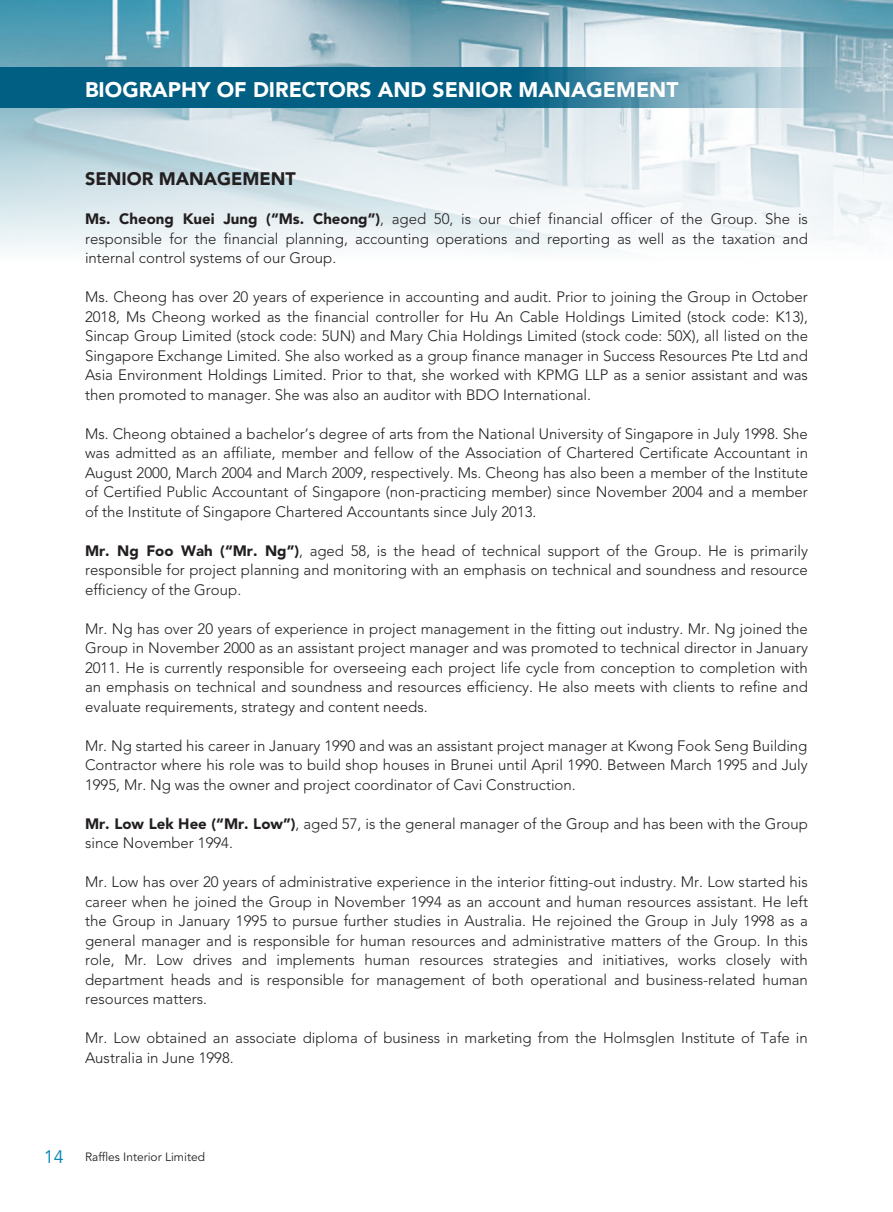
<style>
.page{position:relative;width:893px;height:1212px;background:#fff}
.page>*{position:absolute;margin:0;border:0;box-sizing:border-box;transform-origin:0 0}
.t1{font:900 21px "Avenir LT Std";color:#fff}
.t2{font:900 18px "Avenir LT Std";color:#231f20}
.t3{font:300 15px/19.5px "Avenir LT Std";color:#231f20;text-align:justify}
.t4{font:12px "Avenir LT Std";color:#231f20}
.s1{font-weight:900}
.s2{font-size:18px;color:#0083b6}
</style>
<div class="page">
<img style="left:0;top:0;width:892px;height:250px">
<svg style="left:0;top:67px;width:889px;height:40px;background:#307c99"></svg>
<h1 class="t1" style="left:85px;top:77px;width:595px">BIOGRAPHY OF DIRECTORS AND SENIOR MANAGEMENT</h1>
<p class="t2" style="left:85px;top:168px;width:212px">SENIOR MANAGEMENT</p>
<p class="t3" style="left:85px;top:209px;width:724px"><span class="s1">Ms. Cheong Kuei Jung (“Ms. Cheong”)</span>, aged 50, is our chief financial officer of the Group. She is responsible for the financial planning, accounting operations and reporting as well as the taxation and internal control systems of our Group.</p>
<p class="t3" style="left:85px;top:287px;width:724px">Ms. Cheong has over 20 years of experience in accounting and audit. Prior to joining the Group in October 2018, Ms Cheong worked as the financial controller for Hu An Cable Holdings Limited (stock code: K13), Sincap Group Limited (stock code: 5UN) and Mary Chia Holdings Limited (stock code: 50X), all listed on the Singapore Exchange Limited. She also worked as a group finance manager in Success Resources Pte Ltd and Asia Environment Holdings Limited. Prior to that, she worked with KPMG LLP as a senior assistant and was then promoted to manager. She was also an auditor with BDO International.</p>
<p class="t3" style="left:85px;top:424px;width:724px">Ms. Cheong obtained a bachelor’s degree of arts from the National University of Singapore in July 1998. She was admitted as an affiliate, member and fellow of the Association of Chartered Certificate Accountant in August 2000, March 2004 and March 2009, respectively. Ms. Cheong has also been a member of the Institute of Certified Public Accountant of Singapore (non-practicing member) since November 2004 and a member of the Institute of Singapore Chartered Accountants since July 2013.</p>
<p class="t3" style="left:85px;top:541px;width:724px"><span class="s1">Mr. Ng Foo Wah (“Mr. Ng”)</span>, aged 58, is the head of technical support of the Group. He is primarily responsible for project planning and monitoring with an emphasis on technical and soundness and resource efficiency of the Group.</p>
<p class="t3" style="left:85px;top:619px;width:724px">Mr. Ng has over 20 years of experience in project management in the fitting out industry. Mr. Ng joined the Group in November 2000 as an assistant project manager and was promoted to technical director in January 2011. He is currently responsible for overseeing each project life cycle from conception to completion with an emphasis on technical and soundness and resources efficiency. He also meets with clients to refine and evaluate requirements, strategy and content needs.</p>
<p class="t3" style="left:85px;top:736px;width:724px">Mr. Ng started his career in January 1990 and was an assistant project manager at Kwong Fook Seng Building Contractor where his role was to build shop houses in Brunei until April 1990. Between March 1995 and July 1995, Mr. Ng was the owner and project coordinator of Cavi Construction.</p>
<p class="t3" style="left:85px;top:814px;width:724px"><span class="s1">Mr. Low Lek Hee (“Mr. Low”)</span>, aged 57, is the general manager of the Group and has been with the Group since November 1994.</p>
<p class="t3" style="left:85px;top:872px;width:724px">Mr. Low has over 20 years of administrative experience in the interior fitting-out industry. Mr. Low started his career when he joined the Group in November 1994 as an account and human resources assistant. He left the Group in January 1995 to pursue further studies in Australia. He rejoined the Group in July 1998 as a general manager and is responsible for human resources and administrative matters of the Group. In this role, Mr. Low drives and implements human resources strategies and initiatives, works closely with department heads and is responsible for management of both operational and business-related human resources matters.</p>
<p class="t3" style="left:85px;top:1028px;width:724px">Mr. Low obtained an associate diploma of business in marketing from the Holmsglen Institute of Tafe in<br>Australia in June 1998.</p>
<p class="t4" style="left:44px;top:1150px;width:163px"><span class="s2">14</span> Raffles Interior Limited</p>
</div>
